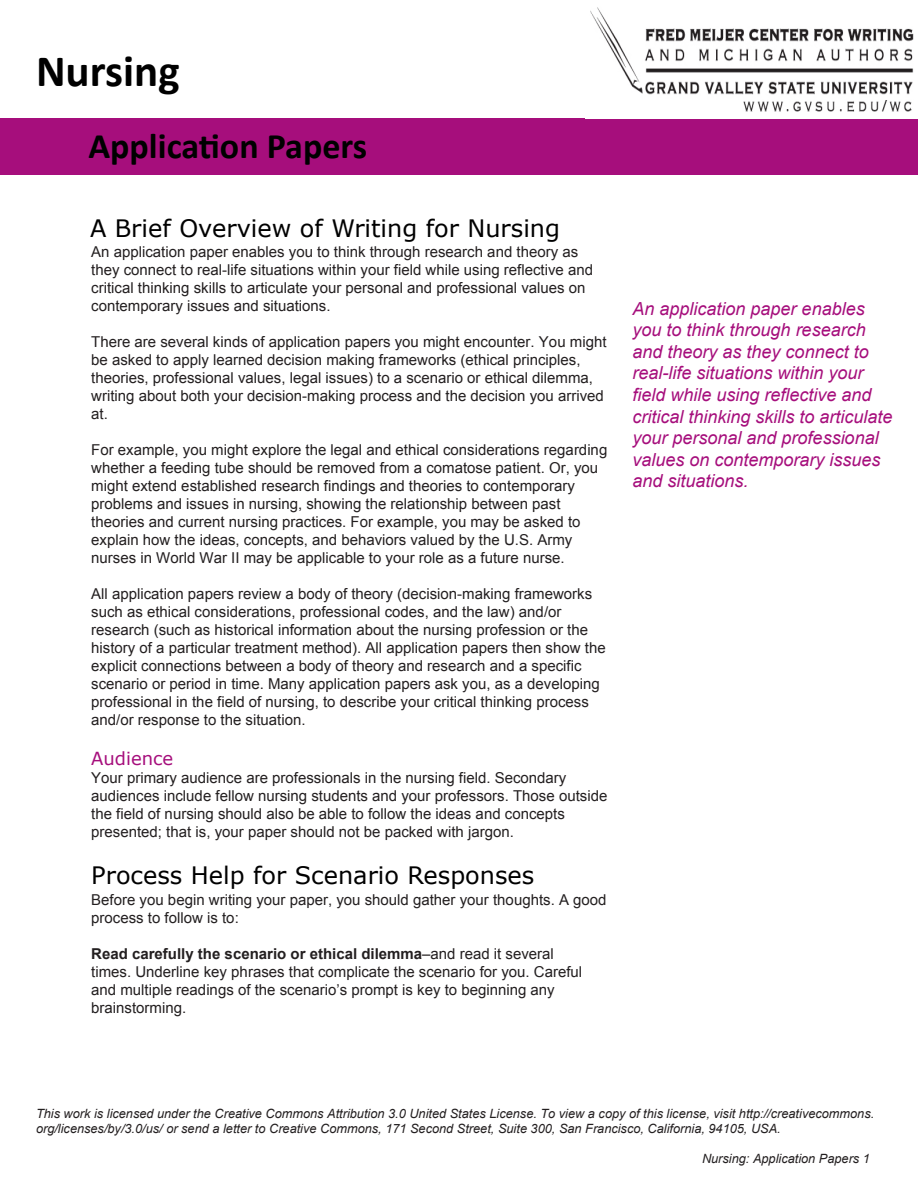
<style>
.page{position:relative;width:918px;height:1188px;background:#fff}
.page>*{position:absolute;margin:0;border:0;box-sizing:border-box;transform-origin:0 0}
.Page_Title_Header{font:700 45px "Calibri";color:#000}
.Page_Title_Sub_Heade{font:700 36px "Calibri";color:#000}
.Section_Header{font:24px "MS Reference Sans Serif";color:#000}
.Right_Column_Box{font:italic 18px/21.6px "Arial";color:#a60e7c}
.Sub_Header{font:18px "MS Reference Sans Serif";color:#a60e7c}
.Basil_Text{font:15px/18px "Arial";color:#231f20}
.Page_Numbers{font:italic 12.75px/15.3px "Arial";color:#231f20}
.s1{font-weight:700}
</style>
<div class="page">
<div style="left:0;top:118px;width:918px;height:57px;background:#a60e7c"></div>
<img style="left:585px;top:7px;width:333px;height:112px">
<p class="Page_Title_Header" style="left:36px;top:43px;width:145px">Nursing</p>
<p class="Page_Title_Sub_Heade" style="left:88px;top:123px;width:280px">Application Papers</p>
<p class="Section_Header" style="left:90px;top:213px;width:472px">A Brief Overview of Writing for Nursing</p>
<p class="Basil_Text" style="left:91px;top:243px;width:503px">An application paper enables you to think through research and theory as they connect to real-life situations within your field while using reflective and critical thinking skills to articulate your personal and professional values on contemporary issues and situations.</p>
<p class="Basil_Text" style="left:91px;top:333px;width:517px">There are several kinds of application papers you might encounter. You might be asked to apply learned decision making frameworks (ethical principles, theories, professional values, legal issues) to a scenario or ethical dilemma, writing about both your decision-making process and the decision you arrived at.</p>
<p class="Basil_Text" style="left:91px;top:441px;width:518px">For example, you might explore the legal and ethical considerations regarding whether a feeding tube should be removed from a comatose patient. Or, you might extend established research findings and theories to contemporary problems and issues in nursing, showing the relationship between past theories and current nursing practices. For example, you may be asked to explain how the ideas, concepts, and behaviors valued by the U.S. Army nurses in World War II may be applicable to your role as a future nurse.</p>
<p class="Basil_Text" style="left:91px;top:585px;width:516px">All application papers review a body of theory (decision-making frameworks such as ethical considerations, professional codes, and the law) and/or research (such as historical information about the nursing profession or the history of a particular treatment method). All application papers then show the explicit connections between a body of theory and research and a specific scenario or period in time. Many application papers ask you, as a developing professional in the field of nursing, to describe your critical thinking process and/or response to the situation.</p>
<p class="Sub_Header" style="left:91px;top:747px;width:83px">Audience</p>
<p class="Basil_Text" style="left:91px;top:769px;width:518px">Your primary audience are professionals in the nursing field. Secondary audiences include fellow nursing students and your professors. Those outside the field of nursing should also be able to follow the ideas and concepts presented; that is, your paper should not be packed with jargon.</p>
<p class="Section_Header" style="left:91px;top:860px;width:445px">Process Help for Scenario Responses</p>
<p class="Basil_Text" style="left:91px;top:891px;width:517px">Before you begin writing your paper, you should gather your thoughts. A good process to follow is to:</p>
<p class="Basil_Text" style="left:91px;top:945px;width:493px"><span class="s1">Read carefully the scenario or ethical dilemma</span>–and read it several times. Underline key phrases that complicate the scenario for you. Careful and multiple readings of the scenario’s prompt is key to beginning any brainstorming.</p>
<p class="Right_Column_Box" style="left:633px;top:298px;width:262px">An application paper enables you to think through research and theory as they connect to real-life situations within your field while using reflective and critical thinking skills to articulate your personal and professional values on contemporary issues and situations.</p>
<p class="Page_Numbers" style="left:36px;top:1106px;width:840px">This work is licensed under the Creative Commons Attribution 3.0 United States License. To view a copy of this license, visit http://creativecommons. org/licenses/by/3.0/us/ or send a letter to Creative Commons, 1 71 Second Street, Suite 300, San Francisco, California, 941 05, USA.</p>
<p class="Page_Numbers" style="left:702px;top:1151px;width:159px">Nursing: Application Papers</p>
</div>
